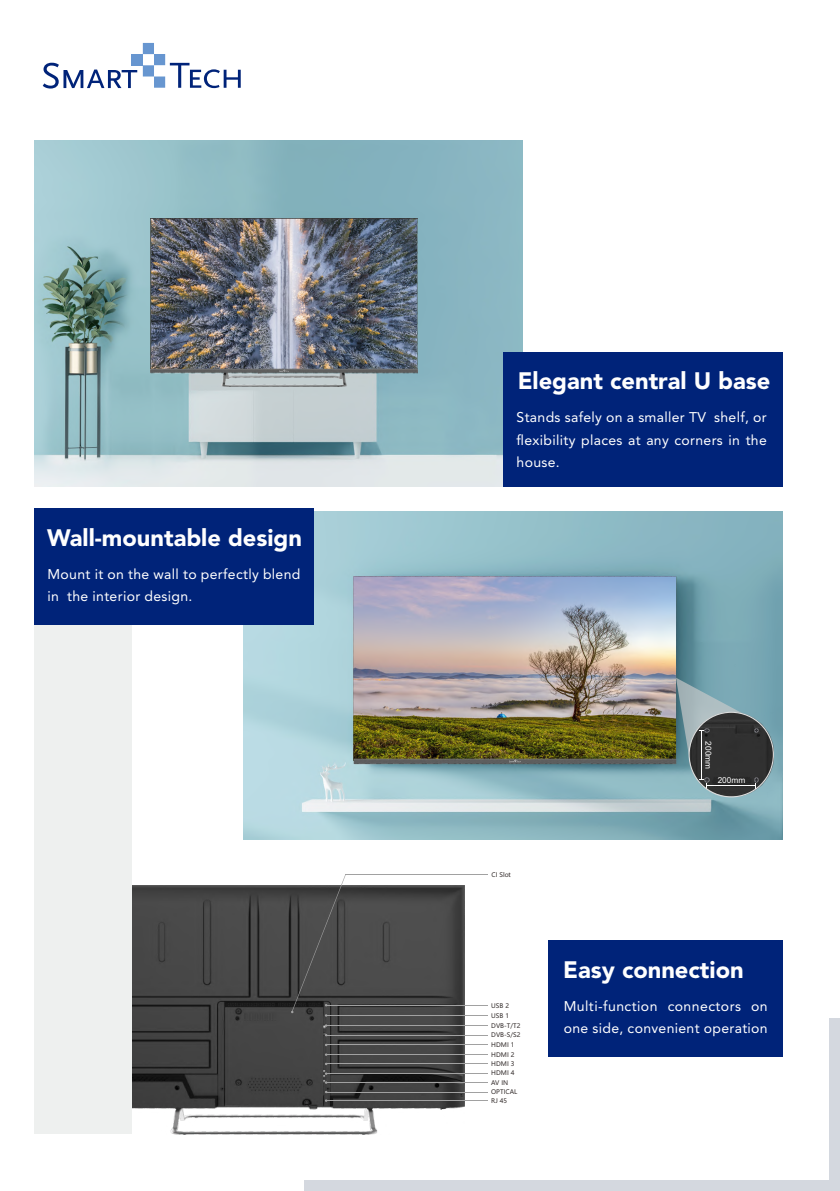
<style>
.page{position:relative;width:840px;height:1191px;background:#fff}
.page>*{position:absolute;margin:0;border:0;box-sizing:border-box;transform-origin:0 0}
.t1{font:900 23.6px "Avenir";color:#fefefe}
.t2{font:14px/22.2px "Avenir";letter-spacing:.025em;color:#fff}
.t3{font:8.2px "Arial";color:#fefefe}
.t4{font:6.2px/9.6px "Microsoft Ya Hei";color:#332c2b}
</style>
<div class="page">
<img style="left:132px;top:885px;width:332px;height:249px">
<hr style="left:327px;top:1005px;width:160px;height:1px;background:#a1a1a1">
<hr style="left:327px;top:1015px;width:160px;height:1px;background:#a1a1a1">
<hr style="left:327px;top:1025px;width:160px;height:1px;background:#a1a1a1">
<hr style="left:327px;top:1035px;width:160px;height:1px;background:#a1a1a1">
<hr style="left:327px;top:1044px;width:160px;height:1px;background:#a1a1a1">
<hr style="left:327px;top:1054px;width:160px;height:1px;background:#a1a1a1">
<hr style="left:327px;top:1063px;width:160px;height:1px;background:#a1a1a1">
<hr style="left:327px;top:1073px;width:160px;height:1px;background:#a1a1a1">
<hr style="left:327px;top:1082px;width:160px;height:1px;background:#a1a1a1">
<hr style="left:327px;top:1091px;width:160px;height:1px;background:#a1a1a1">
<hr style="left:327px;top:1100px;width:160px;height:1px;background:#a1a1a1">
<svg style="left:291px;top:875px;width:54px;height:141px;background:#545454"></svg>
<hr style="left:345px;top:874px;width:142px;height:1px;background:#a1a1a1">
<div style="left:304px;top:1180px;width:535px;height:11px;background:#d4d8df"></div>
<div style="left:828px;top:1019px;width:11px;height:172px;background:#d4d8df"></div>
<svg style="left:43px;top:63px;width:94px;height:26px"></svg>
<div style="left:131px;top:54px;width:12px;height:11px;background:#6796d0"></div>
<svg style="left:143px;top:43px;width:97px;height:45px"></svg>
<img style="left:243px;top:511px;width:539px;height:328px">
<div style="left:34px;top:549px;width:98px;height:585px;background:#eef0ef"></div>
<img style="left:34px;top:140px;width:488px;height:346px">
<img style="left:151px;top:218px;width:266px;height:168px">
<svg style="left:279px;top:369px;width:10px;height:3px"></svg>
<div style="left:503px;top:352px;width:279px;height:134px;background:#002379"></div>
<div style="left:34px;top:508px;width:279px;height:116px;background:#002379"></div>
<div style="left:548px;top:940px;width:234px;height:116px;background:#002379"></div>
<img style="left:688px;top:712px;width:85px;height:84px">
<hr style="left:706px;top:785px;width:49px;height:1px;background:#fefefe">
<hr style="left:700px;top:730px;width:1px;height:49px;background:#fefefe">
<svg style="left:675px;top:677px;width:71px;height:89px;background:#64767b"></svg>
<svg style="left:753px;top:728px;width:5px;height:5px"></svg>
<svg style="left:753px;top:778px;width:5px;height:10px"></svg>
<svg style="left:698px;top:778px;width:10px;height:10px"></svg>
<img style="left:353px;top:576px;width:322px;height:188px">
<svg style="left:508px;top:759px;width:12px;height:3px"></svg>
<h1 class="t1" style="left:47px;top:522px;width:256px">Wall-mountable design</h1>
<p class="t2" style="left:48px;top:564px;width:254px">Mount it on the wall to perfectly blend in the interior design.</p>
<h1 class="t1" style="left:517px;top:365px;width:254px">Elegant central U base</h1>
<p class="t2" style="left:516px;top:408px;width:251px;text-align:justify">Stands safely on a smaller TV shelf, or flexibility places at any corners in the house.</p>
<p class="t3" style="left:711px;top:741px;width:29px;rotate:90deg">200mm</p>
<p class="t4" style="left:491px;top:871px;width:21px">CI Slot</p>
<p class="t4" style="left:491px;top:1001px;width:31px">USB 2<br>USB 1<br>DVB-T/T2<br>DVB-S/S2<br>HDMI 1<br>HDMI 2<br>HDMI 3</p>
<p class="t4" style="left:491px;top:1078px;width:28px">AV IN<br>OPTICAL<br>RJ 45</p>
<p class="t4" style="left:491px;top:1069px;width:25px">HDMI 4</p>
<p class="t3" style="left:717px;top:776px;width:29px">200mm</p>
<h1 class="t1" style="left:563px;top:954px;width:182px">Easy connection</h1>
<p class="t2" style="left:563px;top:996px;width:205px">Multi-function connectors on one side, convenient operation</p>
</div>
